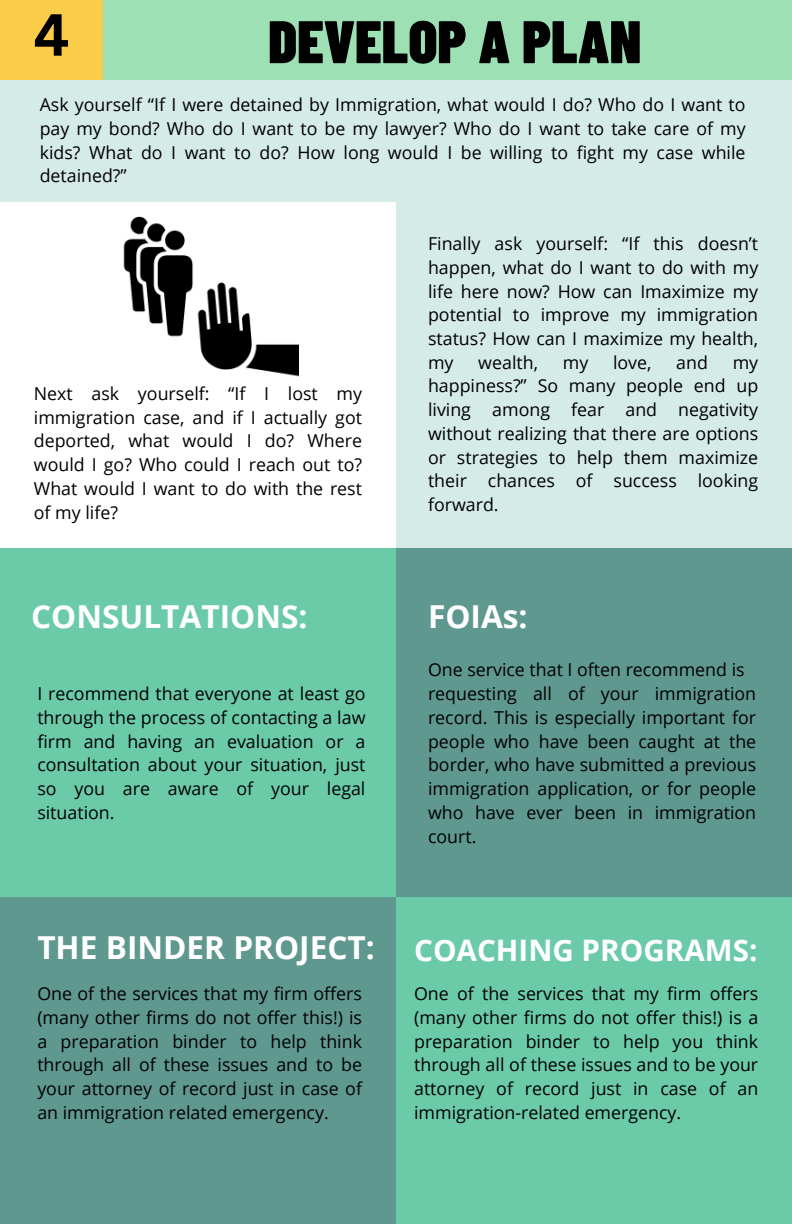
<style>
.page{position:relative;width:792px;height:1224px;background:#fff}
.page>*{position:absolute;margin:0;border:0;box-sizing:border-box;transform-origin:0 0}
.t1{font:900 60px "Barlow Condensed";color:#000}
.t2{font:700 58px "Canva Sans";color:#000}
.t3{font:700 31.6px "Open Sans";color:#fff}
.t4{font:700 29.6px "Open Sans";color:#fff}
.t5{font:17.8px/23.8px "Open Sans";color:#000;text-align:justify}
</style>
<div class="page">
<div style="left:0;top:0;width:792px;height:202px;background:#d5ebe8"></div>
<div style="left:396px;top:181px;width:396px;height:399px;background:#d5ebe8"></div>
<div style="left:0;top:896px;width:396px;height:328px;background:#5f988f"></div>
<div style="left:396px;top:896px;width:396px;height:328px;background:#6bcba8"></div>
<div style="left:396px;top:548px;width:396px;height:348px;background:#5f988f"></div>
<div style="left:0;top:548px;width:396px;height:348px;background:#6bcba8"></div>
<img style="left:123px;top:216px;width:176px;height:161px">
<div style="left:0;top:0;width:103px;height:80px;background:#fbcb4a"></div>
<div style="left:103px;top:0;width:689px;height:80px;background:#9ce0b4"></div>
<p class="t2" style="left:33px;top:-6px;width:38px">4</p>
<p class="t1" style="left:268px;top:3px;width:375px">DEVELOP A PLAN</p>
<p class="t5" style="left:40px;top:93px;width:707px">Ask yourself “If I were detained by Immigration, what would I do? Who do I want to pay my bond? Who do I want to be my lawyer? Who do I want to take care of my kids? What do I want to do? How long would I be willing to fight my case while detained?”</p>
<p class="t5" style="left:34px;top:381px;width:330px">Next ask yourself: “If I lost my immigration case, and if I actually got deported, what would I do? Where would I go? Who could I reach out to?<br>What would I want to do with the rest of my life?</p>
<p class="t3" style="left:31px;top:594px;width:278px">CONSULTATIONS:</p>
<p class="t5" style="left:37px;top:681px;width:330px">I recommend that everyone at least go through the process of contacting a law firm and having an evaluation or a consultation about your situation, just so you are aware of your legal situation.</p>
<p class="t5" style="left:428px;top:231px;width:332px">Finally ask yourself: “If this doesn’t happen, what do I want to do with my life here now? How can Imaximize my potential to improve my immigration status? How can I maximize my health, my</p>
<p class="t5" style="left:478px;top:350px;width:61px">wealth,</p>
<p class="t5" style="left:563px;top:350px;width:27px">my</p>
<p class="t5" style="left:613px;top:350px;width:40px">love,</p>
<p class="t5" style="left:676px;top:350px;width:33px">and</p>
<p class="t5" style="left:428px;top:350px;width:332px;text-indent:305px">my happiness?” So many people end up living among fear and negativity without realizing that there are options or strategies to help them maximize their chances of success looking forward.</p>
<p class="t3" style="left:428px;top:594px;width:101px">FOIAs:</p>
<p class="t5" style="left:428px;top:658px;width:318px">One service that I often recommend is</p>
<p class="t5" style="left:428px;top:681px;width:330px">requesting all of your immigration record. This is especially important for people who have been caught at the border, who have submitted a previous immigration application, or for people who have ever been in immigration court.</p>
<p class="t3" style="left:37px;top:925px;width:339px">THE BINDER PROJECT:</p>
<p class="t4" style="left:414px;top:929px;width:345px">COACHING PROGRAMS:</p>
<h2 class="t5" style="left:37px;top:981px;width:326px">One of the services that my firm offers (many other firms do not offer this!) is a preparation binder to help think through all of these issues and to be your attorney of record just in case of an immigration related emergency.</h2>
<h3 class="t5" style="left:414px;top:981px;width:346px">One of the services that my firm offers (many other firms do not offer this!) is a preparation binder to help you think through all of these issues and to be your attorney of record just in case of an immigration-related emergency.</h3>
</div>
